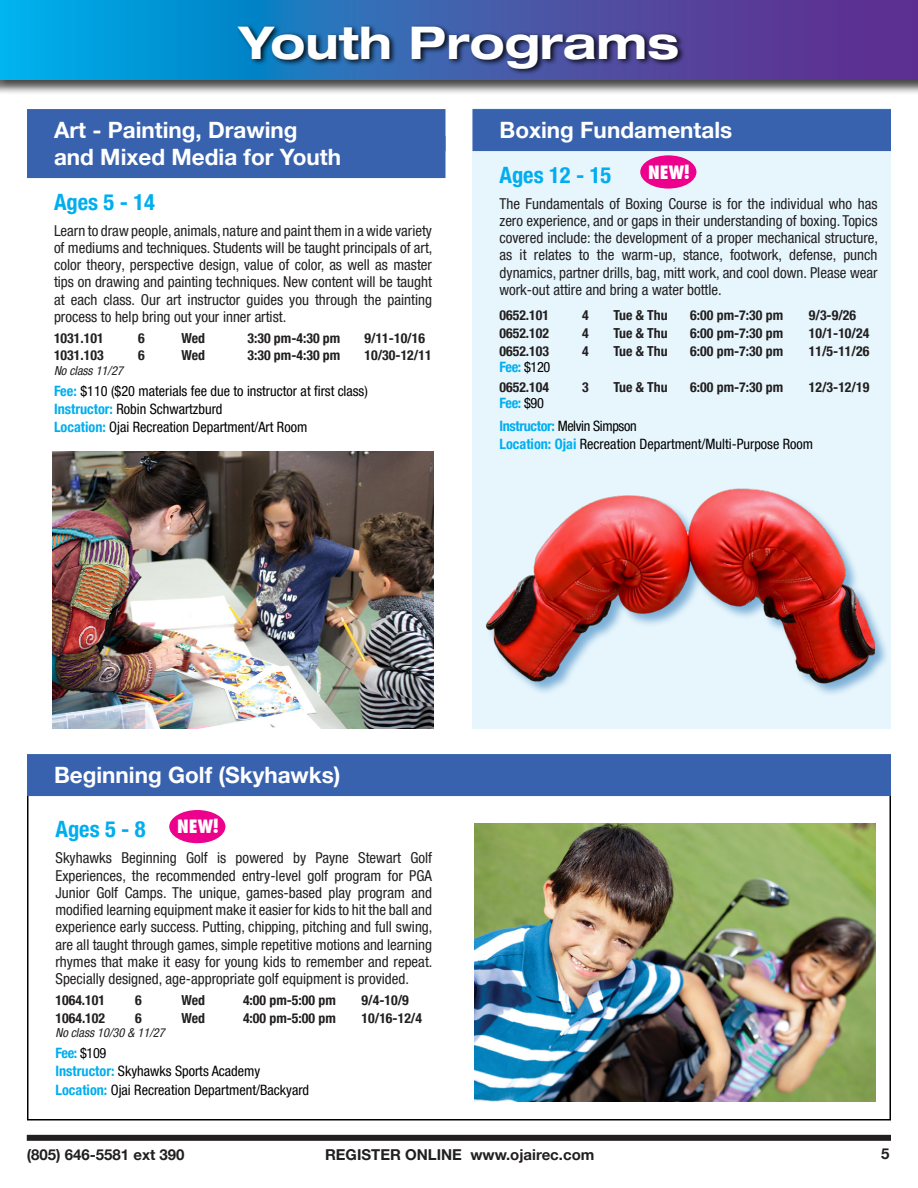
<style>
.page{position:relative;width:918px;height:1188px;background:#fff}
.page>*{position:absolute;margin:0;border:0;box-sizing:border-box;transform-origin:0 0}
.t1{font:700 expanded 45px "Helvetica Neue LT Pro";color:#fff}
.t2{font:700 22.5px/27px "Helvetica Neue LT Pro";color:#fff}
.t3{font:700 condensed 22.5px "Helvetica Neue LT Pro";color:#00aeef}
.t4{font:800 condensed 18px "Futura LT Pro";color:#fff}
.t5{font:condensed 15px/17.2px "Helvetica Neue LT Pro";color:#221f20;text-align:justify}
.t6{font:700 15px "Helvetica Neue LT Pro";color:#221f20}
.t7{font:condensed 14.25px/18.1px "Helvetica Neue LT Pro";color:#000}
.t8{font:condensed 14.25px/23px "Helvetica Neue LT Pro";letter-spacing:-.025em;color:#000}
.t9{font:700 condensed 14.25px "Helvetica Neue LT Pro";color:#00aeef}
.t10{font:700 condensed 13.8px "Helvetica Neue LT Pro";color:#221f20}
.t11{font:italic condensed 12.45px "Helvetica Neue LT Pro";color:#221f20}
.s1{font-weight:700;color:#00aeef}
.s2{font-weight:400;color:#000}
</style>
<div class="page">
<div style="left:0;top:0;width:918px;height:95px;background:#000;opacity:.72"></div>
<svg style="left:1px;top:0;width:917px;height:80px;background:#3068b6"></svg>
<div style="left:27px;top:1135px;width:864px;height:6px;background:#221f20"></div>
<div style="left:236px;top:23px;width:450px;height:52px;background:#000;opacity:.85"></div>
<div style="left:472px;top:108px;width:419px;height:621px;background:#e7f6fd"></div>
<svg style="left:0;top:0;width:1px;height:1188px"></svg>
<div style="left:27px;top:109px;width:419px;height:42px;background:#3862ae"></div>
<div style="left:27px;top:136px;width:419px;height:42px;background:#3862ae"></div>
<img style="left:53px;top:451px;width:380px;height:278px">
<div style="left:486px;top:489px;width:404px;height:209px;background:#005daa;opacity:.46"></div>
<img style="left:485px;top:488px;width:390px;height:210px">
<div style="left:169px;top:810px;width:56px;height:33px;background:#ec008c;border-radius:50%"></div>
<div style="left:27px;top:754px;width:864px;height:42px;background:#3862ae"></div>
<img style="left:475px;top:824px;width:400px;height:277px">
<div style="left:472px;top:109px;width:419px;height:42px;background:#3862ae"></div>
<div style="left:640px;top:155px;width:56px;height:34px;background:#ec008c;border-radius:50%"></div>
<h1 class="t1" style="left:239px;top:13px;width:442px">Youth Programs</h1>
<h2 class="t2" style="left:54px;top:116px;width:289px">Art - Painting, Drawing and Mixed Media for Youth</h2>
<h2 class="t3" style="left:54px;top:188px;width:103px">Ages 5 - 14</h2>
<p class="t5" style="left:54px;top:222px;width:380px">Learn to draw people, animals, nature and paint them in a wide variety of mediums and techniques. Students will be taught principals of art, color theory, perspective design, value of color, as well as master tips on drawing and painting techniques. New content will be taught at each class. Our art instructor guides you through the painting process to help bring out your inner artist.</p>
<p class="t10" style="left:54px;top:330px;width:51px">1031.101</p>
<p class="t10" style="left:138px;top:330px;width:8px">6</p>
<p class="t10" style="left:181px;top:330px;width:25px">Wed</p>
<p class="t10" style="left:248px;top:330px;width:94px">3:30 pm-4:30 pm</p>
<p class="t10" style="left:364px;top:330px;width:62px">9/11-10/16</p>
<p class="t10" style="left:54px;top:347px;width:51px">1031.103</p>
<p class="t10" style="left:138px;top:347px;width:8px">6</p>
<p class="t10" style="left:181px;top:347px;width:25px">Wed</p>
<p class="t10" style="left:248px;top:347px;width:94px">3:30 pm-4:30 pm</p>
<p class="t10" style="left:364px;top:347px;width:69px">10/30-12/11</p>
<p class="t11" style="left:54px;top:363px;width:71px">No class 11/27</p>
<p class="t7" style="left:54px;top:382px;width:315px"><span class="s1">Fee:</span> $110 ($20 materials fee due to instructor at first class)<br><span class="s1">Instructor:</span> Robin Schwartzburd<br><span class="s1">Location:</span> Ojai Recreation Department/Art Room</p>
<h2 class="t2" style="left:500px;top:116px;width:234px">Boxing Fundamentals</h2>
<h2 class="t3" style="left:500px;top:161px;width:113px">Ages 12 - 15</h2>
<p class="t4" style="left:648px;top:161px;width:43px">NEW!</p>
<p class="t5" style="left:500px;top:195px;width:380px">The Fundamentals of Boxing Course is for the individual who has zero experience, and or gaps in their understanding of boxing. Topics covered include: the development of a proper mechanical structure, as it relates to the warm-up, stance, footwork, defense, punch dynamics, partner drills, bag, mitt work, and cool down. Please wear work-out attire and bring a water bottle.</p>
<p class="t10" style="left:500px;top:307px;width:51px">0652.101</p>
<p class="t10" style="left:582px;top:307px;width:8px">4</p>
<p class="t10" style="left:614px;top:307px;width:56px">Tue &amp; Thu</p>
<p class="t10" style="left:690px;top:307px;width:94px">6:00 pm-7:30 pm</p>
<p class="t10" style="left:809px;top:307px;width:49px">9/3-9/26</p>
<p class="t10" style="left:500px;top:325px;width:51px">0652.102</p>
<p class="t10" style="left:582px;top:325px;width:8px">4</p>
<p class="t10" style="left:614px;top:325px;width:56px">Tue &amp; Thu</p>
<p class="t10" style="left:690px;top:325px;width:94px">6:00 pm-7:30 pm</p>
<p class="t10" style="left:809px;top:325px;width:62px">10/1-10/24</p>
<p class="t10" style="left:500px;top:343px;width:51px">0652.103</p>
<p class="t10" style="left:582px;top:343px;width:8px">4</p>
<p class="t10" style="left:614px;top:343px;width:56px">Tue &amp; Thu</p>
<p class="t10" style="left:690px;top:343px;width:94px">6:00 pm-7:30 pm</p>
<p class="t10" style="left:809px;top:343px;width:62px">11/5-11/26</p>
<p class="t9" style="left:500px;top:358px;width:52px">Fee: <span class="s2">$120</span></p>
<p class="t10" style="left:500px;top:379px;width:51px">0652.104</p>
<p class="t10" style="left:582px;top:379px;width:8px">3</p>
<p class="t10" style="left:614px;top:379px;width:56px">Tue &amp; Thu</p>
<p class="t10" style="left:690px;top:379px;width:94px">6:00 pm-7:30 pm</p>
<p class="t10" style="left:809px;top:379px;width:62px">12/3-12/19</p>
<p class="t8" style="left:500px;top:391px;width:139px"><span class="s1">Fee:</span> $90<br><span class="s1">Instructor:</span> Melvin Simpson</p>
<p class="t7" style="left:500px;top:435px;width:315px"><span class="s1">Location: Ojai</span> Recreation Department/Multi-Purpose Room</p>
<h2 class="t2" style="left:54px;top:761px;width:288px">Beginning Golf (Skyhawks)</h2>
<h2 class="t3" style="left:56px;top:816px;width:92px">Ages 5 - 8</h2>
<p class="t4" style="left:177px;top:815px;width:43px">NEW!</p>
<p class="t5" style="left:56px;top:849px;width:379px">Skyhawks Beginning Golf is powered by Payne Stewart Golf Experiences, the recommended entry-level golf program for PGA Junior Golf Camps. The unique, games-based play program and modified learning equipment make it easier for kids to hit the ball and experience early success. Putting, chipping, pitching and full swing, are all taught through games, simple repetitive motions and learning rhymes that make it easy for young kids to remember and repeat.<br>Specially designed, age-appropriate golf equipment is provided.</p>
<p class="t10" style="left:56px;top:992px;width:51px">1064.101</p>
<p class="t10" style="left:135px;top:992px;width:8px">6</p>
<p class="t10" style="left:182px;top:992px;width:25px">Wed</p>
<p class="t10" style="left:243px;top:992px;width:94px">4:00 pm-5:00 pm</p>
<p class="t10" style="left:362px;top:992px;width:49px">9/4-10/9</p>
<p class="t10" style="left:56px;top:1009px;width:51px">1064.102</p>
<p class="t10" style="left:135px;top:1009px;width:8px">6</p>
<p class="t10" style="left:182px;top:1009px;width:25px">Wed</p>
<p class="t10" style="left:243px;top:1009px;width:94px">4:00 pm-5:00 pm</p>
<p class="t10" style="left:362px;top:1009px;width:62px">10/16-12/4</p>
<p class="t11" style="left:56px;top:1025px;width:111px">No class 10/30 &amp; 11/27</p>
<p class="t7" style="left:56px;top:1044px;width:255px"><span class="s1">Fee:</span> $109<br><span class="s1">Instructor:</span> Skyhawks Sports Academy<br><span class="s1">Location:</span> Ojai Recreation Department/Backyard</p>
<p class="t6" style="left:27px;top:1146px;width:159px">(805) 646-5581 ext 390</p>
<p class="t6" style="left:325px;top:1146px;width:271px">REGISTER ONLINE www.ojairec.com</p>
<p class="t6" style="left:881px;top:1144px;width:10px">5</p>
</div>
